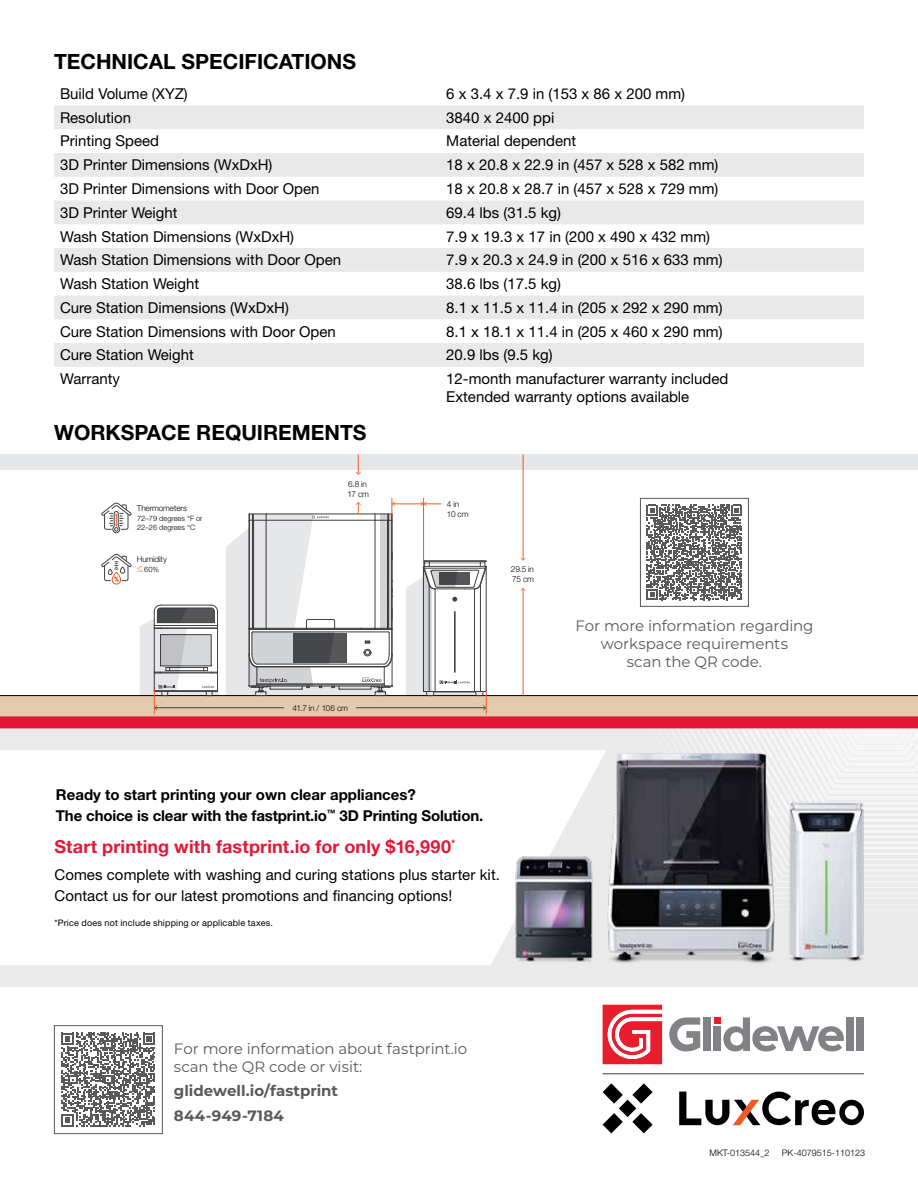
<style>
.page{position:relative;width:918px;height:1188px;background:#fff}
.page>*{position:absolute;margin:0;border:0;box-sizing:border-box;transform-origin:0 0}
.t1{font:700 21px "Helvetica Neue LT Std";color:#000}
.t2{font:700 18px "Helvetica Neue LT Std";letter-spacing:.005em;color:#e31837}
.t3{font:15px/18px "Helvetica Neue LT Std";color:#000}
.t4{font:15px/18px "Montserrat";letter-spacing:-.005em;color:#58595b}
.t5{font:700 15px/21px "Helvetica Neue LT Std";letter-spacing:-.01em;color:#000}
.t6{font:700 15px/24.8px "Montserrat";letter-spacing:.005em;color:#58595b}
.t7{font:9px "Helvetica Neue LT Std";letter-spacing:.025em;color:#000}
.t8{font:300 9px "Helvetica Neue LT Std";color:#000}
.t9{font:300 8.25px/10.2px "Helvetica Neue LT Std";letter-spacing:-.02em;color:#000}
.t10{font:300 8.1px "Helvetica Neue LT Std";letter-spacing:-.015em;color:#000}
.t11{font:300 7.35px/8.9px "Helvetica Neue LT Std";color:#000}
.s1{font-size:10.65px;color:#f15a22}
</style>
<div class="page">
<div style="left:0;top:728px;width:918px;height:259px;background:#ebeaea"></div>
<svg style="left:639px;top:728px;width:279px;height:160px"></svg>
<div style="left:0;top:750px;width:509px;height:215px;background:#fff"></div>
<svg style="left:54px;top:105px;width:810px;height:262px"></svg>
<div style="left:54px;top:201px;width:810px;height:23px;background:#e9e9ea"></div>
<svg style="left:54px;top:248px;width:810px;height:71px;fill:#e9e9ea"></svg>
<div style="left:0;top:455px;width:918px;height:15px;background:#e6e7e8"></div>
<hr style="left:523px;top:455px;width:1px;height:105px;background:#f15a22">
<svg style="left:356px;top:455px;width:5px;height:20px"></svg>
<img style="left:509px;top:741px;width:362px;height:222px">
<div style="left:0;top:716px;width:918px;height:12px;background:#e31837"></div>
<svg style="left:0;top:498px;width:918px;height:219px"></svg>
<div style="left:640px;top:498px;width:109px;height:109px;border:1px solid #58595b"></div>
<svg style="left:603px;top:1005px;width:59px;height:59px"></svg>
<div style="left:714px;top:1017px;width:7px;height:7px;background:#e81d2d"></div>
<div style="left:857px;top:1017px;width:7px;height:34px;background:#808285"></div>
<div style="left:846px;top:1017px;width:7px;height:34px;background:#808285"></div>
<div style="left:714px;top:1026px;width:7px;height:25px;background:#808285"></div>
<div style="left:703px;top:1017px;width:8px;height:34px;background:#808285"></div>
<svg style="left:669px;top:1017px;width:31px;height:34px"></svg>
<svg style="left:723px;top:1017px;width:121px;height:34px"></svg>
<svg style="left:679px;top:1092px;width:185px;height:33px"></svg>
<svg style="left:603px;top:1083px;width:50px;height:50px"></svg>
<hr style="left:603px;top:1074px;width:261px;height:1px;background:#3b3d3e">
<svg style="left:61px;top:1033px;width:94px;height:94px"></svg>
<div style="left:54px;top:1025px;width:109px;height:109px;border:1px solid #58595b"></div>
<h1 class="t1" style="left:54px;top:49px;width:304px">TECHNICAL SPECIFICATIONS</h1>
<p class="t3" style="left:60px;top:84px;width:129px">Build Volume (XYZ)</p>
<p class="t3" style="left:446px;top:84px;width:240px">6 x 3.4 x 7.9 in (153 x 86 x 200 mm)</p>
<p class="t3" style="left:60px;top:108px;width:73px">Resolution</p>
<p class="t3" style="left:446px;top:108px;width:110px">3840 x 2400 ppi</p>
<p class="t3" style="left:60px;top:132px;width:101px">Printing Speed</p>
<p class="t3" style="left:446px;top:132px;width:132px">Material dependent</p>
<p class="t3" style="left:60px;top:156px;width:214px">3D Printer Dimensions (WxDxH)</p>
<p class="t3" style="left:446px;top:156px;width:274px">18 x 20.8 x 22.9 in (457 x 528 x 582 mm)</p>
<p class="t3" style="left:60px;top:179px;width:261px">3D Printer Dimensions with Door Open</p>
<p class="t3" style="left:446px;top:179px;width:274px">18 x 20.8 x 28.7 in (457 x 528 x 729 mm)</p>
<p class="t3" style="left:60px;top:203px;width:119px">3D Printer Weight</p>
<p class="t3" style="left:446px;top:203px;width:116px">69.4 lbs (31.5 kg)</p>
<p class="t3" style="left:60px;top:227px;width:236px">Wash Station Dimensions (WxDxH)</p>
<p class="t3" style="left:446px;top:227px;width:265px">7.9 x 19.3 x 17 in (200 x 490 x 432 mm)</p>
<p class="t3" style="left:60px;top:251px;width:283px">Wash Station Dimensions with Door Open</p>
<p class="t3" style="left:446px;top:251px;width:278px">7.9 x 20.3 x 24.9 in (200 x 516 x 633 mm)</p>
<p class="t3" style="left:60px;top:274px;width:141px">Wash Station Weight</p>
<p class="t3" style="left:446px;top:274px;width:116px">38.6 lbs (17.5 kg)</p>
<p class="t3" style="left:60px;top:298px;width:230px">Cure Station Dimensions (WxDxH)</p>
<p class="t3" style="left:446px;top:298px;width:278px">8.1 x 11.5 x 11.4 in (205 x 292 x 290 mm)</p>
<p class="t3" style="left:60px;top:322px;width:277px">Cure Station Dimensions with Door Open</p>
<p class="t3" style="left:446px;top:322px;width:278px">8.1 x 18.1 x 11.4 in (205 x 460 x 290 mm)</p>
<p class="t3" style="left:60px;top:346px;width:135px">Cure Station Weight</p>
<p class="t3" style="left:446px;top:346px;width:108px">20.9 lbs (9.5 kg)</p>
<p class="t3" style="left:60px;top:369px;width:61px">Warranty</p>
<p class="t3" style="left:446px;top:369px;width:284px">12-month manufacturer warranty included<br>Extended warranty options available</p>
<h1 class="t1" style="left:54px;top:420px;width:314px">WORKSPACE REQUIREMENTS</h1>
<p class="t9" style="left:348px;top:479px;width:23px">6.8 in<br>17 cm</p>
<p class="t9" style="left:447px;top:499px;width:23px">4 in<br>10 cm</p>
<p class="t10" style="left:137px;top:503px;width:52px">Thermometers</p>
<p class="t11" style="left:137px;top:514px;width:67px">72–79 degrees °F or<br>22–26 degrees °C</p>
<p class="t10" style="left:137px;top:554px;width:32px">Humidity</p>
<p class="t11" style="left:137px;top:565px;width:24px"><span class="s1">≤</span> 60%</p>
<p class="t9" style="left:511px;top:564px;width:25px">29.5 in<br>75 cm</p>
<p class="t9" style="left:292px;top:702px;width:57px">41.7 in / 106 cm</p>
<p class="t5" style="left:56px;top:784px;width:429px">Ready to start printing your own clear appliances?<br>The choice is clear with the fastprint.io<sup>™</sup> 3D Printing Solution.</p>
<p class="t2" style="left:54px;top:835px;width:403px">Start printing with fastprint.io for only $16,990<sup>*</sup></p>
<p class="t3" style="left:54px;top:864px;width:447px;line-height:21px">Comes complete with washing and curing stations plus starter kit.<br>Contact us for our latest promotions and financing options!</p>
<p class="t7" style="left:54px;top:917px;width:220px">*Price does not include shipping or applicable taxes.</p>
<p class="t4" style="left:575px;top:616px;width:240px;text-align:center">For more information regarding workspace requirements<br>scan the QR code.</p>
<p class="t4" style="left:174px;top:1039px;width:295px">For more information about fastprint.io scan the QR code or visit:</p>
<p class="t6" style="left:174px;top:1078px;width:166px">glidewell.io/fastprint<br>844-949-7184</p>
<p class="t8" style="left:710px;top:1147px;width:62px">MKT-013544_2</p>
<p class="t8" style="left:782px;top:1147px;width:85px">PK-4079515-110123</p>
</div>
